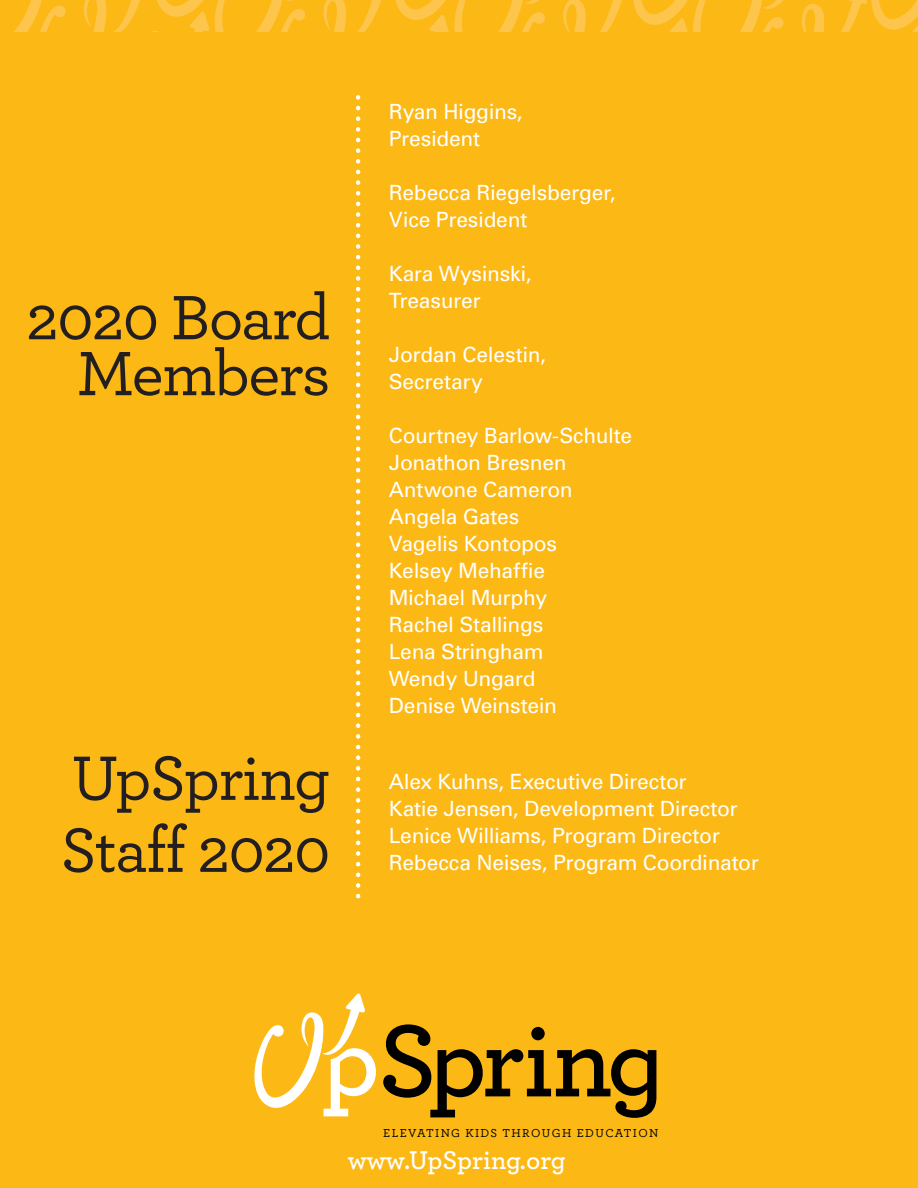
<style>
.page{position:relative;width:918px;height:1188px;background:#fff}
.page>*{position:absolute;margin:0;border:0;box-sizing:border-box;transform-origin:0 0}
.t1{font:500 65.7px/55.9px "Archer";letter-spacing:-.025em;color:#231f20;text-align:right}
.t2{font:600 27px "Archer";color:#fff}
.t3{font:21px/27px "Univers";letter-spacing:-.01em;color:#fff}
.t4{font:500 12.15px "Archer";letter-spacing:.11em;color:#000}
</style>
<div class="page">
<div style="left:0;top:22px;width:918px;height:1156px;background:#fcb814"></div>
<div style="left:0;top:1156px;width:918px;height:32px;background:#fcb814"></div>
<svg style="left:0;top:0;width:918px;height:32px"></svg>
<svg style="left:383px;top:1024px;width:273px;height:94px"></svg>
<svg style="left:254px;top:993px;width:122px;height:123px"></svg>
<svg style="left:356px;top:97px;width:4px;height:802px"></svg>
<h1 class="t1" style="left:26px;top:289px;width:306px">2020 Board<br>Members</h1>
<h1 class="t1" style="left:61px;top:742px;width:271px;line-height:72px;text-align:left">UpSpring<br>Staff 2020</h1>
<p class="t3" style="left:389px;top:98px;width:135px">Ryan Higgins,<br>President</p>
<p class="t3" style="left:389px;top:179px;width:228px">Rebecca Riegelsberger,<br>Vice President</p>
<p class="t3" style="left:389px;top:260px;width:144px">Kara Wysinski,<br>Treasurer</p>
<p class="t3" style="left:389px;top:341px;width:159px">Jordan Celestin,<br>Secretary</p>
<p class="t3" style="left:389px;top:422px;width:245px">Courtney Barlow-Schulte<br>Jonathon Bresnen<br>Antwone Cameron<br>Angela Gates<br>Vagelis Kontopos<br>Kelsey Mehaffie<br>Michael Murphy<br>Rachel Stallings<br>Lena Stringham<br>Wendy Ungard<br>Denise Weinstein</p>
<p class="t3" style="left:389px;top:769px;width:372px">Alex Kuhns, Executive Director<br>Katie Jensen, Development Director Lenice Williams, Program Director Rebecca Neises, Program Coordinator</p>
<p class="t4" style="left:383px;top:1126px;width:277px">ELEVATING KIDS THROUGH EDUCATION</p>
<p class="t2" style="left:348px;top:1140px;width:220px">www.UpSpring.org</p>
</div>
